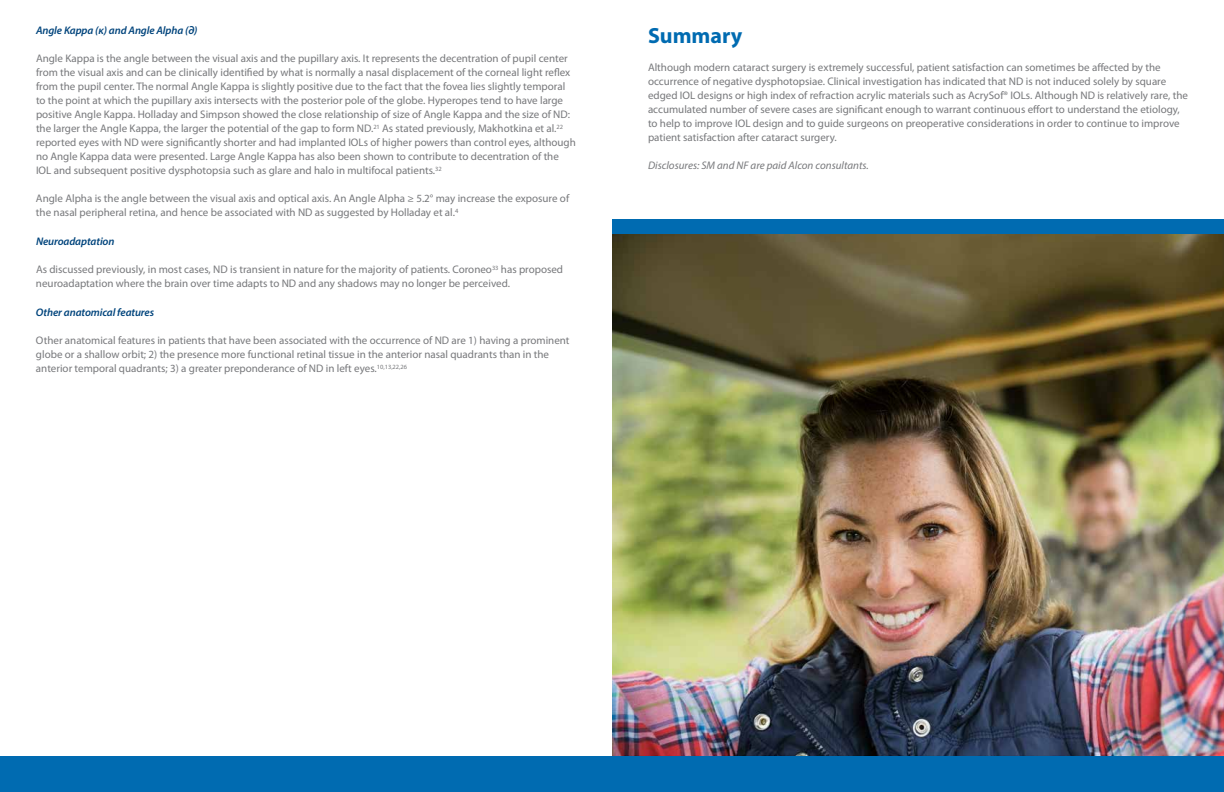
<style>
.page{position:relative;width:1224px;height:792px;background:#fff}
.page>*{position:absolute;margin:0;border:0;box-sizing:border-box;transform-origin:0 0}
.t1{font:700 22px "Myriad Pro";color:#006bb1}
.t2{font:11px/14px "Myriad Pro";color:#77787b}
.t3{font:italic 600 11px "Myriad Pro";letter-spacing:-.01em;color:#00447c}
.t4{font:italic 11px "Myriad Pro";color:#77787b}
</style>
<div class="page">
<img style="left:612px;top:234px;width:612px;height:522px">
<div style="left:0;top:756px;width:1224px;height:36px;background:#006bb1"></div>
<div style="left:612px;top:220px;width:612px;height:14px;background:#006bb1"></div>
<p class="t3" style="left:36px;top:24px;width:163px">Angle Kappa (κ) and Angle Alpha (∂)</p>
<p class="t2" style="left:36px;top:51px;width:541px">Angle Kappa is the angle between the visual axis and the pupillary axis. It represents the decentration of pupil center from the visual axis and can be clinically identified by what is normally a nasal displacement of the corneal light reflex from the pupil center. The normal Angle Kappa is slightly positive due to the fact that the fovea lies slightly temporal to the point at which the pupillary axis intersects with the posterior pole of the globe. Hyperopes tend to have large positive Angle Kappa. Holladay and Simpson showed the close relationship of size of Angle Kappa and the size of ND: the larger the Angle Kappa, the larger the potential of the gap to form ND.<sup>21</sup> As stated previously, Makhotkina et al.<sup>22 </sup>reported eyes with ND were significantly shorter and had implanted IOLs of higher powers than control eyes, although no Angle Kappa data were presented. Large Angle Kappa has also been shown to contribute to decentration of the IOL and subsequent positive dysphotopsia such as glare and halo in multifocal patients.<sup>32</sup></p>
<p class="t2" style="left:36px;top:191px;width:535px">Angle Alpha is the angle between the visual axis and optical axis. An Angle Alpha ≥ 5.2° may increase the exposure of the nasal peripheral retina, and hence be associated with ND as suggested by Holladay et al.<sup>4</sup></p>
<p class="t3" style="left:36px;top:235px;width:80px">Neuroadaptation</p>
<p class="t2" style="left:36px;top:262px;width:529px">As discussed previously, in most cases, ND is transient in nature for the majority of patients. Coroneo<sup>33</sup> has proposed neuroadaptation where the brain over time adapts to ND and any shadows may no longer be perceived.</p>
<p class="t3" style="left:36px;top:306px;width:120px">Other anatomical features</p>
<p class="t2" style="left:36px;top:333px;width:535px">Other anatomical features in patients that have been associated with the occurrence of ND are 1) having a prominent globe or a shallow orbit; 2) the presence more functional retinal tissue in the anterior nasal quadrants than in the anterior temporal quadrants; 3) a greater preponderance of ND in left eyes.<sup>10,13,22,26</sup></p>
<h1 class="t1" style="left:648px;top:21px;width:96px">Summary</h1>
<p class="t2" style="left:648px;top:60px;width:542px">Although modern cataract surgery is extremely successful, patient satisfaction can sometimes be affected by the occurrence of negative dysphotopsiae. Clinical investigation has indicated that ND is not induced solely by square edged IOL designs or high index of refraction acrylic materials such as AcrySof® IOLs. Although ND is relatively rare, the accumulated number of severe cases are significant enough to warrant continuous effort to understand the etiology, to help to improve IOL design and to guide surgeons on preoperative considerations in order to continue to improve patient satisfaction after cataract surgery.</p>
<p class="t4" style="left:648px;top:158px;width:222px">Disclosures: SM and NF are paid Alcon consultants.</p>
</div>
